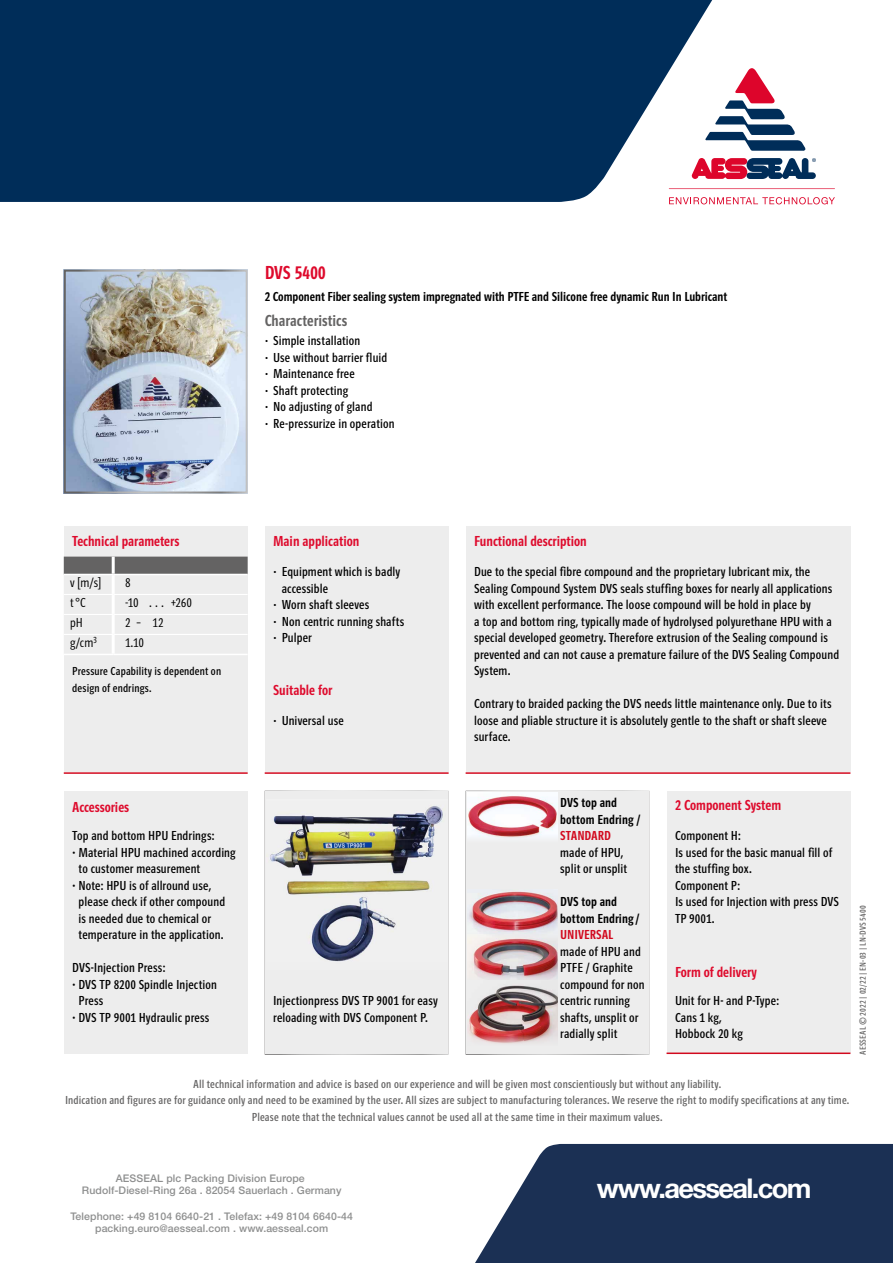
<style>
.page{position:relative;width:893px;height:1263px;background:#fff}
.page>*{position:absolute;margin:0;border:0;box-sizing:border-box;transform-origin:0 0}
.t1{font:700 27.3px "Helvetica Neue";letter-spacing:-.06em;color:#fff}
.t2{font:19.5px "Polo Eng R Krftg";color:#de0a2c}
.t3{font:16.5px "Polo Eng R Krftg";letter-spacing:.005em;color:#646363}
.t4{font:15px "Polo Eng R Krftg";color:#de0a2c}
.t5{font:13.5px/16.5px "Polo Eng R Buch";letter-spacing:.01em;color:#000}
.t6{font:13.5px/16.5px "Polo Eng R Krftg";color:#000}
.t7{font:13.5px/20px "Polo Eng R Leicht";letter-spacing:.005em;color:#000}
.t8{font:13.5px "Polo Eng R Krftg";letter-spacing:.01em;color:#d2091e}
.t9{font:12px/16.5px "Polo Eng R Buch";letter-spacing:.015em;color:#646363;text-align:center}
.t10{font:12px/16.5px "Polo Eng R Buch";letter-spacing:.015em;color:#000}
.t11{font:500 10.5px/12.6px "Helvetica Neue";letter-spacing:.01em;color:#8e8f8f;text-align:center}
.t12{font:9px "Polo Eng R Buch";letter-spacing:.02em;color:#646363}
.s1{font-family:"Helvetica Neue";font-weight:500}
</style>
<div class="page">
<div style="left:64px;top:527px;width:184px;height:245px;background:#ededed"></div>
<div style="left:265px;top:527px;width:184px;height:245px;background:#ededed"></div>
<div style="left:466px;top:527px;width:384px;height:245px;background:#ededed"></div>
<hr style="left:64px;top:772px;width:184px;height:2px;background:#d2091e">
<hr style="left:466px;top:772px;width:384px;height:2px;background:#d2091e">
<hr style="left:265px;top:772px;width:184px;height:2px;background:#d2091e">
<div style="left:666px;top:791px;width:184px;height:261px;background:#ededed"></div>
<hr style="left:666px;top:1052px;width:184px;height:2px;background:#d2091e">
<div style="left:64px;top:557px;width:184px;height:17px;background:#646363"></div>
<hr style="left:112px;top:557px;width:3px;height:17px;background:#fff">
<hr style="left:112px;top:575px;width:3px;height:19px;background:#fff">
<hr style="left:112px;top:595px;width:3px;height:19px;background:#fff">
<hr style="left:112px;top:615px;width:3px;height:19px;background:#fff">
<hr style="left:112px;top:635px;width:3px;height:19px;background:#fff">
<hr style="left:64px;top:594px;width:49px;height:1px;background:#fff">
<hr style="left:113px;top:594px;width:135px;height:1px;background:#fff">
<hr style="left:64px;top:614px;width:49px;height:1px;background:#fff">
<hr style="left:113px;top:614px;width:135px;height:1px;background:#fff">
<hr style="left:64px;top:634px;width:49px;height:1px;background:#fff">
<hr style="left:113px;top:634px;width:135px;height:1px;background:#fff">
<hr style="left:64px;top:574px;width:49px;height:1px;background:#fff">
<hr style="left:113px;top:574px;width:135px;height:1px;background:#fff">
<hr style="left:64px;top:654px;width:49px;height:1px;background:#fff">
<hr style="left:113px;top:654px;width:135px;height:1px;background:#fff">
<svg style="left:475px;top:1144px;width:418px;height:119px;background:#2e4262"></svg>
<svg style="left:0;top:0;width:725px;height:202px;background:#153e67"></svg>
<svg style="left:669px;top:188px;width:166px;height:1px"></svg>
<svg style="left:692px;top:158px;width:124px;height:21px"></svg>
<svg style="left:705px;top:68px;width:101px;height:83px"></svg>
<svg style="left:669px;top:197px;width:166px;height:7px"></svg>
<img style="left:67px;top:273px;width:178px;height:217px">
<div style="left:64px;top:270px;width:184px;height:223px;border:2px solid #fff"></div>
<div style="left:64px;top:791px;width:184px;height:262px;background:#ededed"></div>
<div style="left:466px;top:791px;width:183px;height:264px;background:#ededed;border:2px solid #fff"></div>
<img style="left:468px;top:792px;width:90px;height:51px">
<img style="left:468px;top:940px;width:90px;height:40px">
<img style="left:468px;top:889px;width:90px;height:51px">
<img style="left:468px;top:980px;width:90px;height:66px">
<div style="left:265px;top:791px;width:184px;height:264px;background:#ededed;border:1px solid #fff"></div>
<img style="left:266px;top:799px;width:177px;height:170px">
<h2 class="t2" style="left:265px;top:263px;width:62px">DVS 5400</h2>
<p class="t6" style="left:265px;top:288px;width:464px">2 Component Fiber sealing system impregnated with PTFE and Silicone free dynamic Run In Lubricant</p>
<p class="t3" style="left:265px;top:312px;width:84px">Characteristics</p>
<p class="t5" style="left:265px;top:333px;width:131px"><span class="s1">∙</span> Simple installation<br><span class="s1">∙</span> Use without barrier fluid<br><span class="s1">∙</span> Maintenance free<br><span class="s1">∙</span> Shaft protecting<br><span class="s1">∙</span> No adjusting of gland<br><span class="s1">∙</span> Re-pressurize in operation</p>
<p class="t4" style="left:72px;top:534px;width:109px">Technical parameters</p>
<p class="t4" style="left:273px;top:534px;width:88px">Main application</p>
<p class="t7" style="left:70px;top:572px;width:32px">v [m/s] t°C</p>
<p class="t7" style="left:125px;top:573px;width:7px">8</p>
<p class="t7" style="left:125px;top:593px;width:15px">-10</p>
<p class="t7" style="left:147px;top:593px;width:46px">… +260</p>
<p class="t7" style="left:70px;top:612px;width:14px">pH</p>
<p class="t7" style="left:125px;top:613px;width:17px">2 –</p>
<p class="t7" style="left:70px;top:632px;width:28px">g/cm<sup>3</sup></p>
<p class="t7" style="left:153px;top:613px;width:13px">12</p>
<p class="t10" style="left:72px;top:663px;width:150px">Pressure Capability is dependent on design of endrings.</p>
<p class="t7" style="left:125px;top:633px;width:20px">1.10</p>
<p class="t5" style="left:273px;top:564px;width:129px"><span class="s1">∙</span> Equipment which is badly</p>
<p class="t5" style="left:282px;top:580px;width:48px">accessible</p>
<p class="t5" style="left:273px;top:597px;width:98px"><span class="s1">∙</span> Worn shaft sleeves</p>
<p class="t5" style="left:273px;top:613px;width:132px"><span class="s1">∙</span> Non centric running shafts</p>
<p class="t5" style="left:273px;top:630px;width:40px"><span class="s1">∙</span> Pulper</p>
<p class="t4" style="left:273px;top:682px;width:61px">Suitable for</p>
<p class="t5" style="left:273px;top:712px;width:72px"><span class="s1">∙</span> Universal use</p>
<p class="t4" style="left:474px;top:534px;width:114px">Functional description</p>
<p class="t5" style="left:474px;top:564px;width:367px">Due to the special fibre compound and the proprietary lubricant mix, the Sealing Compound System DVS seals stuffing boxes for nearly all applications with excellent performance. The loose compound will be hold in place by<br>a top and bottom ring, typically made of hydrolysed polyurethane HPU with a special developed geometry. Therefore extrusion of the Sealing compound is prevented and can not cause a premature failure of the DVS Sealing Compound System.</p>
<p class="t5" style="left:474px;top:696px;width:359px">Contrary to braided packing the DVS needs little maintenance only. Due to its loose and pliable structure it is absolutely gentle to the shaft or shaft sleeve surface.</p>
<p class="t4" style="left:72px;top:799px;width:58px">Accessories</p>
<p class="t5" style="left:72px;top:828px;width:144px">Top and bottom HPU Endrings:</p>
<p class="t5" style="left:72px;top:844px;width:165px">· Material HPU machined according</p>
<p class="t5" style="left:79px;top:861px;width:123px">to customer measurement</p>
<p class="t5" style="left:72px;top:877px;width:140px">· Note: HPU is of allround use,</p>
<p class="t5" style="left:79px;top:894px;width:148px">please check if other compound</p>
<p class="t5" style="left:79px;top:910px;width:134px">is needed due to chemical or</p>
<p class="t5" style="left:79px;top:927px;width:146px">temperature in the application.</p>
<p class="t5" style="left:72px;top:960px;width:94px">DVS-Injection Press:</p>
<p class="t5" style="left:72px;top:976px;width:146px">· DVS TP 8200 Spindle Injection</p>
<p class="t5" style="left:79px;top:993px;width:26px">Press</p>
<p class="t5" style="left:72px;top:1009px;width:139px">· DVS TP 9001 Hydraulic press</p>
<p class="t5" style="left:273px;top:993px;width:166px">Injectionpress DVS TP 9001 for easy reloading with DVS Component P.</p>
<p class="t6" style="left:560px;top:795px;width:82px">DVS top and bottom Endring /</p>
<p class="t8" style="left:560px;top:829px;width:52px">STANDARD</p>
<p class="t5" style="left:560px;top:844px;width:68px">made of HPU, split or unsplit</p>
<p class="t6" style="left:560px;top:894px;width:81px">DVS top and bottom Endring /</p>
<p class="t8" style="left:560px;top:928px;width:55px">UNIVERSAL</p>
<p class="t5" style="left:560px;top:943px;width:86px">made of HPU and<br>PTFE / Graphite compound for non centric running shafts, unsplit or radially split</p>
<p class="t4" style="left:675px;top:798px;width:108px">2 Component System</p>
<p class="t5" style="left:675px;top:828px;width:165px">Component H:<br>Is used for the basic manual fill of the stuffing box.<br>Component P:<br>Is used for Injection with press DVS<br>TP 9001.</p>
<p class="t4" style="left:675px;top:964px;width:83px">Form of delivery</p>
<p class="t5" style="left:675px;top:993px;width:106px">Unit for H- and P-Type:<br>Cans 1 kg,<br>Hobbock 20 kg</p>
<p class="t9" style="left:65px;top:1076px;width:786px">All technical information and advice is based on our experience and will be given most conscientiously but without any liability.<br>Indication and figures are for guidance only and need to be examined by the user. All sizes are subject to manufacturing tolerances. We reserve the right to modify specifications at any time.<br>Please note that the technical values cannot be used all at the same time in their maximum values.</p>
<p class="t12" style="left:858px;top:1055px;width:151px;rotate:-90deg">AESSEAL © 2022 | 02/22 | EN-03 | LN-DVS 5400</p>
<p class="t11" style="left:82px;top:1171px;width:261px">AESSEAL plc Packing Division Europe<br>Rudolf-Diesel-Ring 26a . 82054 Sauerlach . Germany</p>
<p class="t11" style="left:70px;top:1209px;width:284px">Telephone: +49 8104 6640-21 . Telefax: +49 8104 6640-44 packing.euro@aesseal.com . www.aesseal.com</p>
<h1 class="t1" style="left:597px;top:1167px;width:216px">www.aesseal.com</h1>
</div>
